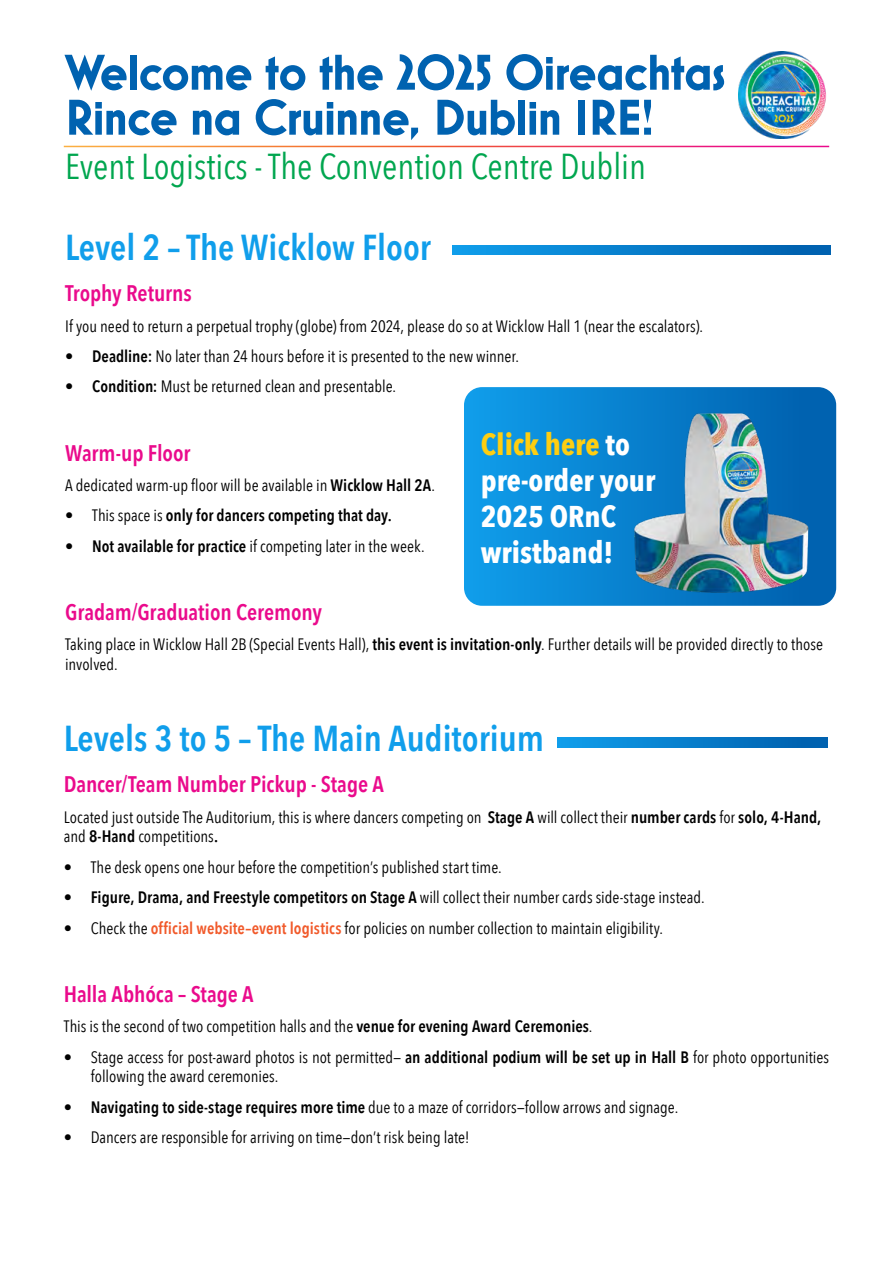
<style>
.page{position:relative;width:893px;height:1263px;background:#fff}
.page>*{position:absolute;margin:0;border:0;box-sizing:border-box;transform-origin:0 0}
.t1{font:700 51px/45px "Mostra Nuova";letter-spacing:-.01em;color:#0062b0}
.t2{font:600 36px "Avenir Next Condensed";color:#109eeb}
.t3{font:36px "Avenir Next Condensed";color:#00a64f}
.t4{font:700 30px/36px "Avenir Next Condensed";color:#fff}
.t5{font:600 22.5px "Avenir Next Condensed";letter-spacing:-.005em;color:#ea0a8c}
.t6{font:16.5px/19.8px "Avenir Next Condensed";color:#000}
.t7{font:600 16.5px "Avenir Next Condensed";color:#000}
.s1{font-weight:600}
.s2{font-weight:400}
.s3{color:#ffce11}
.s4{font-weight:600;color:#f15a2b}
</style>
<div class="page">
<img style="left:739px;top:51px;width:87px;height:87px">
<svg style="left:453px;top:245px;width:377px;height:10px;background:#077dca"></svg>
<svg style="left:558px;top:738px;width:270px;height:9px;background:#077dca"></svg>
<svg style="left:464px;top:387px;width:103px;height:219px;background:#0f95e2"></svg>
<img style="left:567px;top:387px;width:269px;height:219px">
<h1 class="t1" style="left:65px;top:50px;width:662px">Welcome to the 2025 Oireachtas<br>Rince na Cruinne, Dublin IRE!</h1>
<h2 class="t3" style="left:65px;top:136px;width:582px">Event Logistics - The Convention Centre Dublin</h2>
<h2 class="t2" style="left:65px;top:216px;width:367px">Level 2 – The Wicklow Floor</h2>
<h3 class="t5" style="left:65px;top:274px;width:128px">Trophy Returns</h3>
<p class="t6" style="left:65px;top:315px;width:639px">If you need to return a perpetual trophy (globe) from 2024, please do so at Wicklow Hall 1 (near the escalators).</p>
<p class="t6" style="left:65px;top:346px;width:455px"><span class="s1">• Deadline:</span> No later than 24 hours before it is presented to the new winner.</p>
<p class="t6" style="left:65px;top:376px;width:332px"><span class="s1">• Condition:</span> Must be returned clean and presentable.</p>
<h3 class="t5" style="left:65px;top:433px;width:127px">Warm-up Floor</h3>
<p class="t6" style="left:65px;top:474px;width:371px">A dedicated warm-up floor will be available in <span class="s1">Wicklow Hall 2A</span>.</p>
<p class="t7" style="left:65px;top:501px;width:328px"><span class="s2">• This space is</span> only for dancers competing that day.</p>
<p class="t6" style="left:65px;top:535px;width:361px"><span class="s1">• Not available for practice</span> if competing later in the week.</p>
<h3 class="t4" style="left:481px;top:426px;width:176px"><span class="s3">Click here</span> to pre-order your<br>2025 ORnC wristband!</h3>
<h3 class="t5" style="left:65px;top:593px;width:259px">Gradam/Graduation Ceremony</h3>
<p class="t6" style="left:65px;top:634px;width:759px">Taking place in Wicklow Hall 2B (Special Events Hall), <span class="s1">this event is invitation-only</span>. Further details will be provided directly to those involved.</p>
<h2 class="t2" style="left:64px;top:707px;width:482px">Levels 3 to 5 – The Main Auditorium</h2>
<h3 class="t5" style="left:64px;top:765px;width:322px">Dancer/Team Number Pickup - Stage A</h3>
<p class="t6" style="left:64px;top:806px;width:759px">Located just outside The Auditorium, this is where dancers competing on <span class="s1">Stage A</span> will collect their <span class="s1">number cards</span> for <span class="s1">solo, 4-Hand, </span>and <span class="s1">8-Hand</span> competitions<span class="s1">.</span></p>
<p class="t6" style="left:64px;top:856px;width:439px">• The desk opens one hour before the competition’s published start time.</p>
<p class="t7" style="left:64px;top:883px;width:642px">• Figure, Drama, and Freestyle competitors on Stage A <span class="s2">will collect their number cards side-stage instead.</span></p>
<p class="t6" style="left:64px;top:917px;width:601px">• Check the <span class="s4">official website–event logistics</span> for policies on number collection to maintain eligibility.</p>
<h3 class="t5" style="left:64px;top:974px;width:191px">Halla Abhóca – Stage A</h3>
<p class="t6" style="left:64px;top:1016px;width:530px">This is the second of two competition halls and the <span class="s1">venue for evening Award Ceremonies</span>.</p>
<p class="t6" style="left:91px;top:1046px;width:740px;text-indent:-27px">• Stage access for post-award photos is not permitted— <span class="s1">an additional podium will be set up in Hall B</span> for photo opportunities following the award ceremonies.</p>
<p class="t6" style="left:64px;top:1096px;width:616px"><span class="s1">• Navigating to side-stage requires more time</span> due to a maze of corridors—follow arrows and signage.</p>
<p class="t6" style="left:64px;top:1127px;width:407px">• Dancers are responsible for arriving on time—don’t risk being late!</p>
</div>
